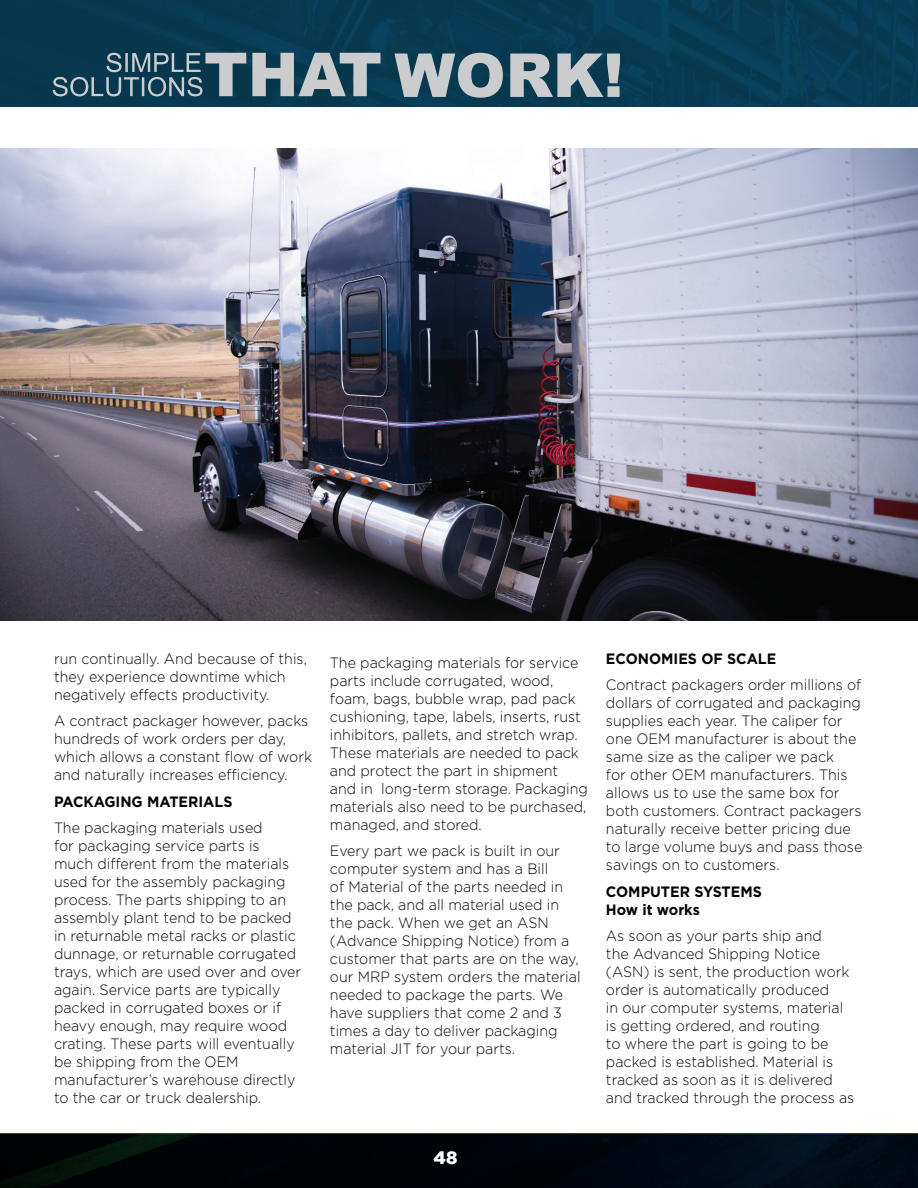
<style>
.page{position:relative;width:918px;height:1188px;background:#fff}
.page>*{position:absolute;margin:0;border:0;box-sizing:border-box;transform-origin:0 0}
.t1{font:900 18px "Gotham";color:#fff}
.t2{font:300 15px/18px "Gotham";color:#040503;scale:.95 1}
.t3{font:700 15px/18px "Gotham";color:#040503;scale:.95 1}
</style>
<div class="page">
<svg style="left:0;top:1133px;width:918px;height:55px;background:#00090f"></svg>
<div style="left:433px;top:1150px;width:31px;height:19px;background:#040503"></div>
<div style="left:0;top:0;width:918px;height:107px;background:linear-gradient(to right,#08384e,#073d56)"></div>
<svg style="left:394px;top:53px;width:226px;height:45px;background:#7d929c"></svg>
<svg style="left:53px;top:53px;width:328px;height:43px;background:#567481"></svg>
<img style="left:0;top:148px;width:918px;height:473px">
<p class="t2" style="left:54px;top:650px;width:268px">run continually. And because of this, they experience downtime which negatively effects productivity.</p>
<p class="t2" style="left:54px;top:712px;width:273px">A contract packager however, packs hundreds of work orders per day, which allows a constant flow of work and naturally increases efficiency.</p>
<p class="t3" style="left:54px;top:792px;width:189px">PACKAGING MATERIALS</p>
<p class="t2" style="left:54px;top:818px;width:262px">The packaging materials used<br>for packaging service parts is much different from the materials used for the assembly packaging process. The parts shipping to an assembly plant tend to be packed in returnable metal racks or plastic dunnage, or returnable corrugated trays, which are used over and over again. Service parts are typically packed in corrugated boxes or if heavy enough, may require wood crating. These parts will eventually be shipping from the OEM manufacturer’s warehouse directly to the car or truck dealership.</p>
<p class="t2" style="left:330px;top:653px;width:273px">The packaging materials for service parts include corrugated, wood, foam, bags, bubble wrap, pad pack cushioning, tape, labels, inserts, rust inhibitors, pallets, and stretch wrap.<br>These materials are needed to pack and protect the part in shipment and in long-term storage. Packaging materials also need to be purchased, managed, and stored.</p>
<p class="t2" style="left:330px;top:841px;width:265px">Every part we pack is built in our computer system and has a Bill<br>of Material of the parts needed in the pack, and all material used in the pack. When we get an ASN (Advance Shipping Notice) from a customer that parts are on the way, our MRP system orders the material needed to package the parts. We have suppliers that come 2 and 3 times a day to deliver packaging material JIT for your parts.</p>
<p class="t1" style="left:434px;top:1145px;width:25px">48</p>
<p class="t3" style="left:606px;top:650px;width:181px">ECONOMIES OF SCALE</p>
<p class="t2" style="left:606px;top:676px;width:271px">Contract packagers order millions of dollars of corrugated and packaging supplies each year. The caliper for one OEM manufacturer is about the same size as the caliper we pack<br>for other OEM manufacturers. This allows us to use the same box for both customers. Contract packagers naturally receive better pricing due to large volume buys and pass those savings on to customers.</p>
<p class="t3" style="left:606px;top:882px;width:166px">COMPUTER SYSTEMS<br>How it works</p>
<p class="t2" style="left:606px;top:926px;width:263px">As soon as your parts ship and<br>the Advanced Shipping Notice (ASN) is sent, the production work order is automatically produced<br>in our computer systems, material is getting ordered, and routing<br>to where the part is going to be packed is established. Material is tracked as soon as it is delivered and tracked through the process as</p>
</div>
